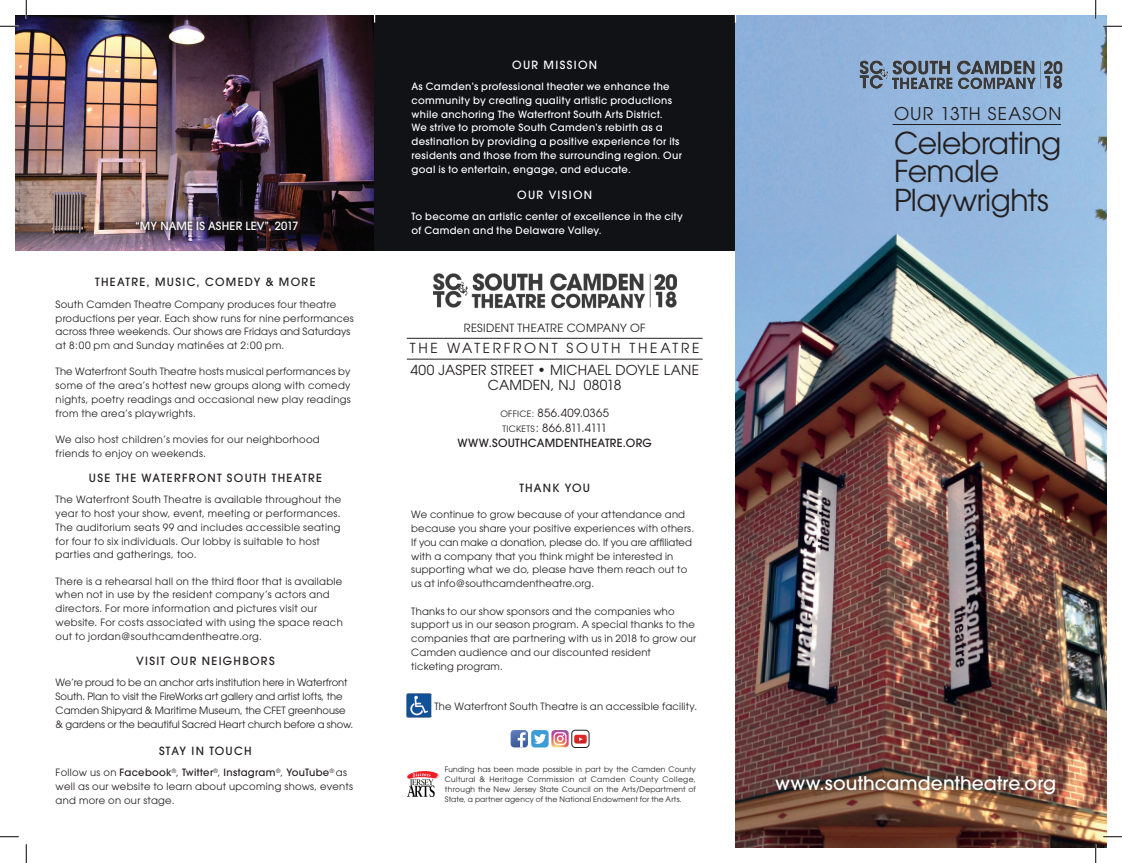
<style>
.page{position:relative;width:1122px;height:863px;background:#fff}
.page>*{position:absolute;margin:0;border:0;box-sizing:border-box;transform-origin:0 0}
.t1{font:30px/28.8px "Avant Garde";letter-spacing:-.02em;color:#231f20}
.t2{font:500 18.75px "Avant Garde";letter-spacing:.005em;color:#fff}
.t3{font:17.5px "Avant Garde";letter-spacing:.06em;color:#231f20}
.t4{font:13.75px/21.2px "Avant Garde";letter-spacing:.045em;color:#231f20}
.t5{font:13.75px "Avant Garde";letter-spacing:.025em;color:#231f20}
.t6{font:500 11.25px "Avant Garde";letter-spacing:.11em;color:#231f20}
.t7{font:500 11.25px/15px "Avant Garde";letter-spacing:.025em;color:#231f20;text-align:center}
.t8{font:11.25px "Avant Garde";letter-spacing:.025em;color:#231f20}
.t9{font:500 11.25px "Avant Garde";letter-spacing:.015em;color:#fff}
.t10{font:500 11.25px "Avant Garde";letter-spacing:.105em;color:#fff}
.t11{font:10px/13.8px "Avant Garde";letter-spacing:.02em;color:#231f20}
.t12{font:500 10px/13.8px "Avant Garde";letter-spacing:.03em;color:#fff}
.t13{font:10px/13.8px "Avant Garde";letter-spacing:-.005em;color:#231f20}
.t14{font:7.5px/10px "Avant Garde";letter-spacing:.02em;color:#231f20;text-align:justify}
.s1{font-weight:500}
.s2{font-weight:400;font-size:8.75px}
.s3{font-weight:400}
</style>
<div class="page">
<img style="left:15px;top:16px;width:359px;height:234px">
<div style="left:374px;top:15px;width:367px;height:235px;background:#101216"></div>
<div style="left:129px;top:214px;width:175px;height:23px;background:#231f20;opacity:.75"></div>
<img style="left:735px;top:15px;width:371px;height:833px">
<img style="left:433px;top:274px;width:244px;height:35px">
<hr style="left:407px;top:359px;width:295px;height:1px;background:#231f20">
<hr style="left:407px;top:338px;width:295px;height:1px;background:#231f20">
<hr style="left:892px;top:124px;width:168px;height:1px;background:#231f20">
<img style="left:856px;top:60px;width:209px;height:29px">
<div style="left:769px;top:769px;width:292px;height:31px;background:#231f20;opacity:.6"></div>
<img style="left:406px;top:693px;width:25px;height:24px">
<svg style="left:510px;top:730px;width:18px;height:17px"></svg>
<div style="left:531px;top:730px;width:17px;height:17px;background:#3d9bd5;border-radius:4px"></div>
<svg style="left:534px;top:730px;width:34px;height:17px"></svg>
<svg style="left:571px;top:730px;width:18px;height:17px"></svg>
<div style="left:571px;top:730px;width:18px;height:17px;border:1px solid #231f20;border-radius:4px"></div>
<svg style="left:574px;top:734px;width:12px;height:9px"></svg>
<img style="left:408px;top:772px;width:32px;height:24px">
<svg style="left:734px;top:15px;width:2px;height:8px"></svg>
<svg style="left:0;top:25px;width:19px;height:2px"></svg>
<svg style="left:1102px;top:25px;width:19px;height:2px"></svg>
<svg style="left:0;top:836px;width:19px;height:1px"></svg>
<svg style="left:1102px;top:835px;width:19px;height:2px"></svg>
<svg style="left:25px;top:0;width:2px;height:19px"></svg>
<svg style="left:25px;top:844px;width:2px;height:18px"></svg>
<svg style="left:1094px;top:0;width:2px;height:19px"></svg>
<svg style="left:1094px;top:844px;width:2px;height:18px"></svg>
<p class="t9" style="left:135px;top:219px;width:165px">“MY NAME IS ASHER LEV”, 2017</p>
<p class="t6" style="left:95px;top:275px;width:222px">THEATRE, MUSIC, COMEDY &amp; MORE</p>
<p class="t11" style="left:56px;top:297px;width:299px">South Camden Theatre Company produces four theatre productions per year. Each show runs for nine performances across three weekends. Our shows are Fridays and Saturdays at 8:00 pm and Sunday matinées at 2:00 pm.</p>
<p class="t11" style="left:56px;top:365px;width:296px;text-align:justify">The Waterfront South Theatre hosts musical performances by some of the area’s hottest new groups along with comedy nights, poetry readings and occasional new play readings from the area’s playwrights.</p>
<p class="t11" style="left:56px;top:432px;width:265px">We also host children’s movies for our neighborhood friends to enjoy on weekends.</p>
<p class="t6" style="left:89px;top:471px;width:235px">USE THE WATERFRONT SOUTH THEATRE</p>
<p class="t11" style="left:56px;top:493px;width:287px">The Waterfront South Theatre is available throughout the year to host your show, event, meeting or performances.<br>The auditorium seats 99 and includes accessible seating for four to six individuals. Our lobby is suitable to host parties and gatherings, too.</p>
<p class="t11" style="left:56px;top:574px;width:288px">There is a rehearsal hall on the third floor that is available when not in use by the resident company’s actors and directors. For more information and pictures visit our website. For costs associated with using the space reach out to jordan@southcamdentheatre.org.</p>
<p class="t6" style="left:136px;top:654px;width:140px">VISIT OUR NEIGHBORS</p>
<p class="t13" style="left:56px;top:676px;width:299px">We’re proud to be an anchor arts institution here in Waterfront South. Plan to visit the FireWorks art gallery and artist lofts, the Camden Shipyard &amp; Maritime Museum, the CFET greenhouse &amp; gardens or the beautiful Sacred Heart church before a show.</p>
<p class="t6" style="left:159px;top:743px;width:94px">STAY IN TOUCH</p>
<p class="t11" style="left:56px;top:765px;width:299px">Follow us on <span class="s1">Facebook</span><sup>®</sup>, <span class="s1">Twitter</span><sup>®</sup>, <span class="s1">Instagram</span><sup>®</sup>, <span class="s1">YouTube</span><sup>®</sup> as well as our website to learn about upcoming shows, events and more on our stage.</p>
<p class="t10" style="left:512px;top:58px;width:87px">OUR MISSION</p>
<p class="t12" style="left:411px;top:80px;width:272px">As Camden’s professional theater we enhance the community by creating quality artistic productions while anchoring The Waterfront South Arts District.<br>We strive to promote South Camden’s rebirth as a destination by providing a positive experience for its residents and those from the surrounding region. Our goal is to entertain, engage, and educate.</p>
<p class="t10" style="left:517px;top:188px;width:76px">OUR VISION</p>
<p class="t12" style="left:411px;top:210px;width:273px">To become an artistic center of excellence in the city of Camden and the Delaware Valley.</p>
<p class="t8" style="left:463px;top:321px;width:183px">RESIDENT THEATRE COMPANY OF</p>
<h3 class="t4" style="left:410px;top:337px;width:291px">THE WATERFRONT SOUTH THEATRE<br>400 JASPER STREET • MICHAEL DOYLE LANE</h3>
<h3 class="t5" style="left:488px;top:376px;width:135px">CAMDEN, NJ 08018</h3>
<p class="t7" style="left:457px;top:405px;width:196px"><span class="s2">OFFICE:</span> <span class="s3">856.409.0365<br></span><span class="s2">TICKETS</span><span class="s3">: 866.811.4111<br></span>WWW.SOUTHCAMDENTHEATRE.ORG</p>
<p class="t6" style="left:519px;top:481px;width:72px">THANK YOU</p>
<p class="t11" style="left:411px;top:508px;width:284px">We continue to grow because of your attendance and because you share your positive experiences with others.<br>If you can make a donation, please do. If you are affiliated with a company that you think might be interested in supporting what we do, please have them reach out to us at info@southcamdentheatre.org.</p>
<p class="t11" style="left:411px;top:604px;width:286px">Thanks to our show sponsors and the companies who support us in our season program. A special thanks to the companies that are partnering with us in 2018 to grow our Camden audience and our discounted resident<br>ticketing program.</p>
<p class="t11" style="left:434px;top:699px;width:264px">The Waterfront South Theatre is an accessible facility.</p>
<p class="t14" style="left:445px;top:764px;width:252px">Funding has been made possible in part by the Camden County Cultural &amp; Heritage Commission at Camden County College, through the New Jersey State Council on the Arts/Department of State, a partner agency of the National Endowment for the Arts.</p>
<h3 class="t3" style="left:893px;top:103px;width:169px">OUR 13TH SEASON</h3>
<h1 class="t1" style="left:893px;top:128px;width:169px">Celebrating<br>Female<br>Playwrights</h1>
<h2 class="t2" style="left:775px;top:771px;width:282px">www.southcamdentheatre.org</h2>
</div>
